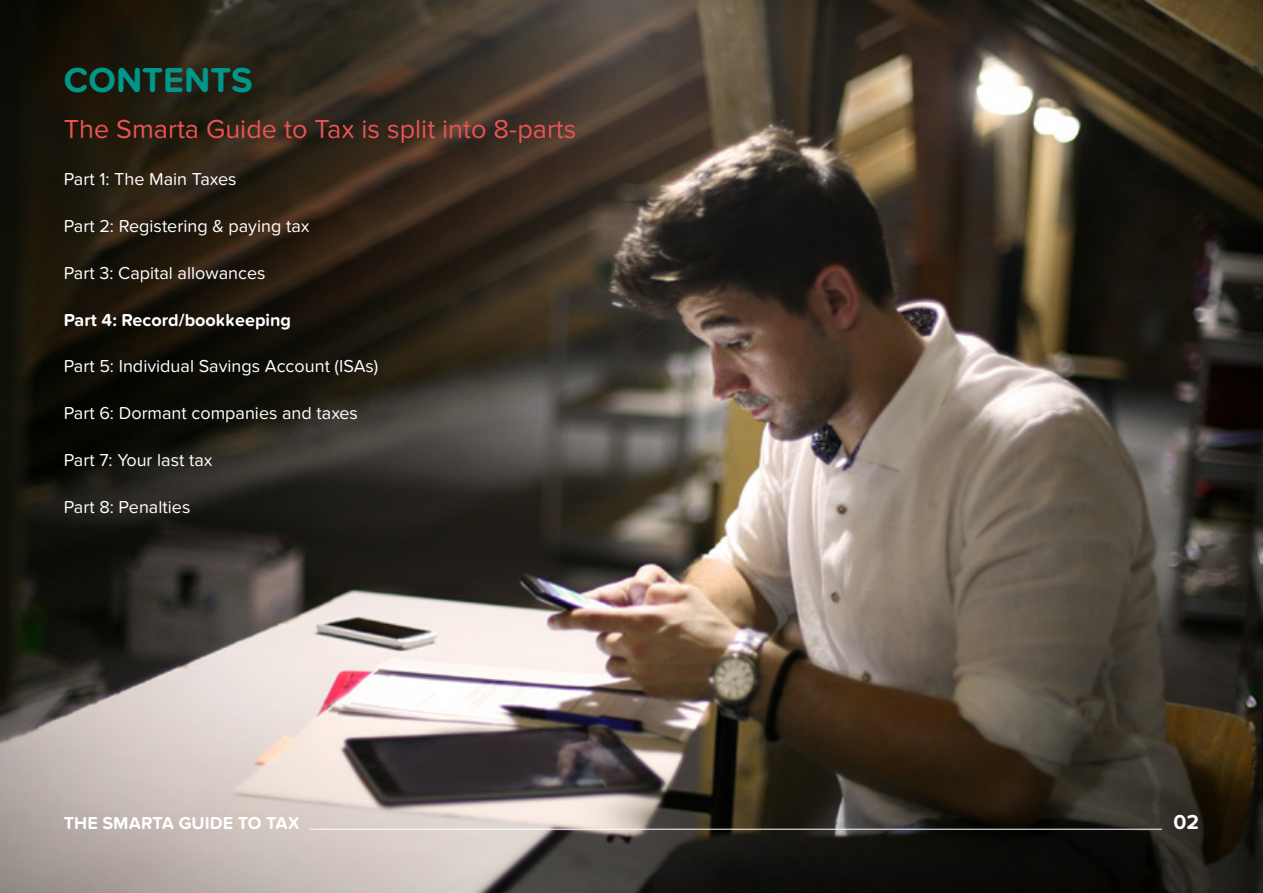
<style>
.page{position:relative;width:1263px;height:893px;background:#fff}
.page>*{position:absolute;margin:0;border:0;box-sizing:border-box;transform-origin:0 0}
.t1{font:700 36px "Proxima Nova Soft";color:#009688}
.t2{font:27px "Proxima Nova Soft";color:#ea5355}
.t3{font:700 21px "Proxima Nova Soft";color:#fff}
.t4{font:18px "Proxima Nova Soft";color:#fff}
.t5{font:700 18px "Proxima Nova Soft";color:#fff}
</style>
<div class="page">
<img style="left:0;top:0;width:1263px;height:893px">
<hr style="left:309px;top:829px;width:853px;height:1px;background:#fff">
<h1 class="t1" style="left:64px;top:59px;width:190px">CONTENTS</h1>
<h2 class="t2" style="left:64px;top:114px;width:514px">The Smarta Guide to Tax is split into 8-parts</h2>
<p class="t4" style="left:64px;top:169px;width:174px">Part 1: The Main Taxes</p>
<p class="t4" style="left:64px;top:216px;width:247px">Part 2: Registering &amp; paying tax</p>
<p class="t4" style="left:64px;top:262px;width:203px">Part 3: Capital allowances</p>
<p class="t5" style="left:64px;top:309px;width:229px">Part 4: Record/bookkeeping</p>
<p class="t4" style="left:64px;top:356px;width:316px">Part 5: Individual Savings Account (ISAs)</p>
<p class="t4" style="left:64px;top:403px;width:296px">Part 6: Dormant companies and taxes</p>
<p class="t4" style="left:64px;top:449px;width:150px">Part 7: Your last tax</p>
<p class="t4" style="left:64px;top:496px;width:128px">Part 8: Penalties</p>
<p class="t5" style="left:64px;top:813px;width:238px">THE SMARTA GUIDE TO TAX</p>
<p class="t3" style="left:1173px;top:810px;width:27px">02</p>
</div>
